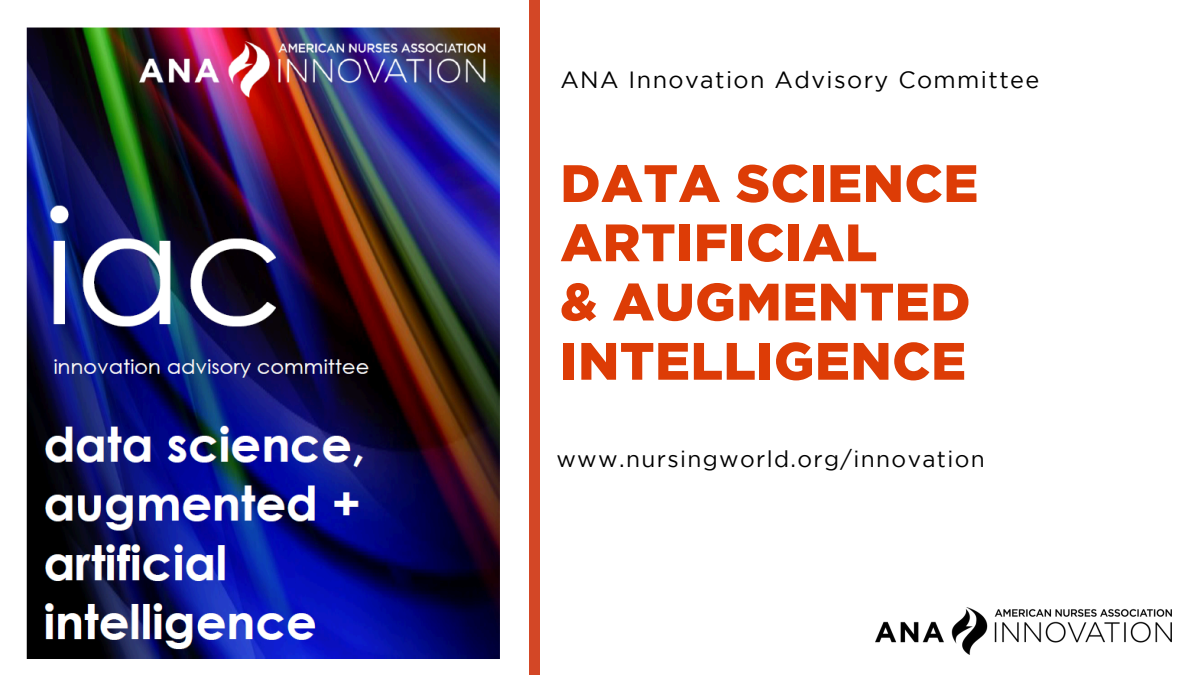
<style>
.page{position:relative;width:1200px;height:675px;background:#fff}
.page>*{position:absolute;margin:0;border:0;box-sizing:border-box;transform-origin:0 0}
.t1{font:900 52.5px/59.2px "Gotham";letter-spacing:.01em;color:#dd3c06}
.t2{font:23.4px "Gotham";letter-spacing:.06em;color:#000}
.t3{font:22.7px "Gotham";letter-spacing:.06em;color:#000}
</style>
<div class="page">
<div style="left:529px;top:0;width:11px;height:675px;background:#d34726"></div>
<img style="left:876px;top:608px;width:295px;height:47px">
<img style="left:26px;top:27px;width:474px;height:632px">
<p class="t2" style="left:560px;top:71px;width:481px">ANA Innovation Advisory Committee</p>
<h1 class="t1" style="left:560px;top:152px;width:419px">DATA SCIENCE<br>ARTIFICIAL<br>&amp; AUGMENTED<br>INTELLIGENCE</h1>
<p class="t3" style="left:556px;top:451px;width:430px">www.nursingworld.org/innovation</p>
</div>
